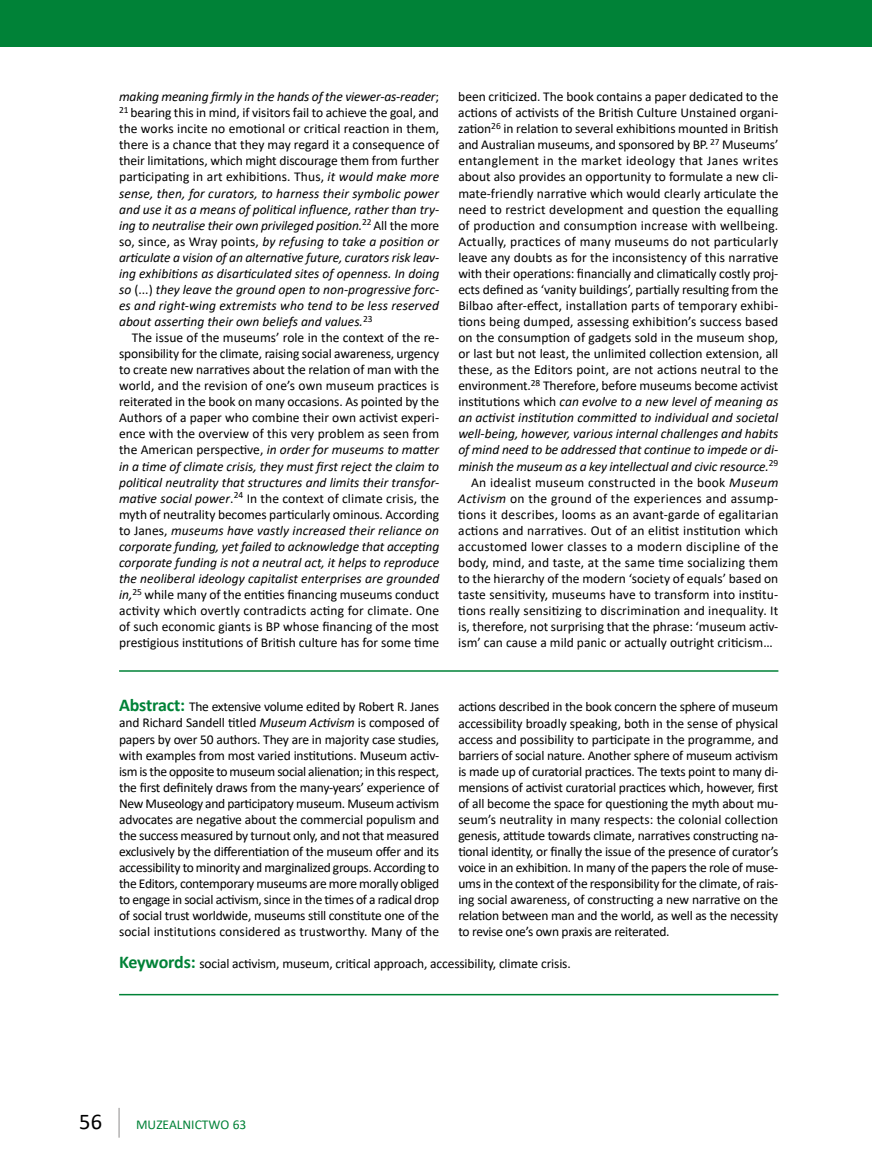
<style>
.page{position:relative;width:872px;height:1170px;background:#fff}
.page>*{position:absolute;margin:0;border:0;box-sizing:border-box;transform-origin:0 0}
.t1{font:22.5px "Calibri";color:#000}
.t2{font:13.5px/16px "Calibri";color:#000;text-align:justify}
.t3{font:italic 13.5px/16px "Calibri";color:#000;text-align:justify}
.t4{font:13.5px "Calibri";letter-spacing:.02em;color:#000}
.t5{font:13.5px "Calibri";letter-spacing:.025em;color:#000}
.t6{font:13.5px "Calibri";color:#008237}
.s1{font-style:normal}
.s2{font-style:italic}
.s3{font-weight:700;font-size:18px;color:#008237}
</style>
<div class="page">
<hr style="left:118px;top:1107px;width:2px;height:30px;background:#b3b2b2">
<div style="left:0;top:0;width:872px;height:47px;background:#008237"></div>
<hr style="left:119px;top:670px;width:659px;height:1px;background:#008237">
<hr style="left:119px;top:993px;width:659px;height:2px;background:#008237">
<p class="t3" style="left:119px;top:88px;width:322px">making meaning firmly in the hands of the viewer-as-reader<span class="s1">; </span><sup>21</sup> <span class="s1">bearing this in mind, if visitors fail to achieve the goal, and the works incite no emotional or critical reaction in them, there is a chance that they may regard it a consequence of their limitations, which might discourage them from further participating in art exhibitions. Thus,</span> it would make more sense, then, for curators, to harness their symbolic power and use it as a means of political influence, rather than try&shy;ing to neutralise their own privileged position.<sup>22</sup> <span class="s1">All the more so, since, as Wray points,</span> by refusing to take a position or articulate a vision of an alternative future, curators risk leav&shy;ing exhibitions as disarticulated sites of openness. In doing so <span class="s1">(...)</span> they leave the ground open to non-progressive forc&shy;es and right-wing extremists who tend to be less reserved about asserting their own beliefs and values.<sup>23</sup></p>
<p class="t2" style="left:119px;top:329px;width:322px;text-indent:13px">The issue of the museums’ role in the context of the re&shy;sponsibility for the climate, raising social awareness, urgency to create new narratives about the relation of man with the world, and the revision of one’s own museum practices is reiterated in the book on many occasions. As pointed by the Authors of a paper who combine their own activist experi&shy;ence with the overview of this very problem as seen from the American perspective, <span class="s2">in order for museums to matter in a time of climate crisis, they must first reject the claim to political neutrality that structures and limits their transfor&shy;mative social power</span>.<sup>24</sup> In the context of climate crisis, the myth of neutrality becomes particularly ominous. According to Janes, <span class="s2">museums have vastly increased their reliance on corporate funding, yet failed to acknowledge that accepting corporate funding is not a neutral act, it helps to reproduce the neoliberal ideology capitalist enterprises are grounded in,</span><sup>25</sup> while many of the entities financing museums conduct activity which overtly contradicts acting for climate. One of such economic giants is BP whose financing of the most prestigious institutions of British culture has for some time</p>
<p class="t2" style="left:458px;top:88px;width:321px">been criticized. The book contains a paper dedicated to the</p>
<p class="t2" style="left:458px;top:104px;width:321px">actions of activists of the British Culture Unstained organi-</p>
<p class="t2" style="left:458px;top:120px;width:322px">zation<sup>26</sup> in relation to several exhibitions mounted in British</p>
<p class="t2" style="left:458px;top:136px;width:321px">and Australian museums, and sponsored by BP. <sup>27</sup> Museums’</p>
<p class="t5" style="left:458px;top:151px;width:321px">entanglement in the market ideology that Janes writes</p>
<p class="t2" style="left:458px;top:168px;width:321px">about also provides an opportunity to formulate a new cli-</p>
<p class="t2" style="left:458px;top:185px;width:321px">mate-friendly narrative which would clearly articulate the</p>
<p class="t2" style="left:458px;top:201px;width:321px">need to restrict development and question the equalling</p>
<p class="t2" style="left:458px;top:217px;width:321px">of production and consumption increase with wellbeing.</p>
<p class="t2" style="left:458px;top:233px;width:321px">Actually, practices of many museums do not particularly</p>
<p class="t2" style="left:458px;top:249px;width:322px">leave any doubts as for the inconsistency of this narrative</p>
<p class="t2" style="left:458px;top:265px;width:321px">with their operations: financially and climatically costly proj-</p>
<p class="t2" style="left:458px;top:281px;width:322px">ects defined as ‘vanity buildings’, partially resulting from the</p>
<p class="t2" style="left:458px;top:297px;width:321px">Bilbao after-effect, installation parts of temporary exhibi-</p>
<p class="t2" style="left:458px;top:313px;width:321px">tions being dumped, assessing exhibition’s success based</p>
<p class="t2" style="left:458px;top:329px;width:321px">on the consumption of gadgets sold in the museum shop,</p>
<p class="t2" style="left:458px;top:345px;width:321px">or last but not least, the unlimited collection extension, all</p>
<p class="t2" style="left:458px;top:361px;width:321px">these, as the Editors point, are not actions neutral to the</p>
<p class="t2" style="left:458px;top:377px;width:321px">environment.<sup>28</sup> Therefore, before museums become activist</p>
<p class="t3" style="left:458px;top:393px;width:321px"><span class="s1">institutions which</span> can evolve to a new level of meaning as</p>
<p class="t3" style="left:458px;top:409px;width:321px">an activist institution committed to individual and societal</p>
<p class="t3" style="left:458px;top:425px;width:322px">well-being, however, various internal challenges and habits</p>
<p class="t3" style="left:458px;top:441px;width:321px">of mind need to be addressed that continue to impede or di-</p>
<p class="t3" style="left:458px;top:457px;width:321px">minish the museum as a key intellectual and civic resource.<sup>29</sup></p>
<p class="t4" style="left:471px;top:472px;width:309px">An idealist museum constructed in the book <span class="s2">Museum</span></p>
<p class="t4" style="left:458px;top:488px;width:322px"><span class="s2">Activism</span> on the ground of the experiences and assump-</p>
<p class="t2" style="left:458px;top:506px;width:322px">tions it describes, looms as an avant-garde of egalitarian</p>
<p class="t2" style="left:458px;top:522px;width:321px">actions and narratives. Out of an elitist institution which</p>
<p class="t4" style="left:458px;top:537px;width:321px">accustomed lower classes to a modern discipline of the</p>
<p class="t2" style="left:458px;top:554px;width:321px">body, mind, and taste, at the same time socializing them</p>
<p class="t2" style="left:458px;top:570px;width:321px">to the hierarchy of the modern ‘society of equals’ based on</p>
<p class="t2" style="left:458px;top:586px;width:321px">taste sensitivity, museums have to transform into institu-</p>
<p class="t2" style="left:458px;top:602px;width:321px">tions really sensitizing to discrimination and inequality. It</p>
<p class="t2" style="left:458px;top:618px;width:321px">is, therefore, not surprising that the phrase: ‘museum activ-</p>
<p class="t2" style="left:458px;top:634px;width:316px">ism’ can cause a mild panic or actually outright criticism…</p>
<p class="t2" style="left:119px;top:698px;width:321px"><span class="s3">Abstract:</span> The extensive volume edited by Robert R. Janes and Richard Sandell titled <span class="s2">Museum Activism</span> is composed of papers by over 50 authors. They are in majority case studies, with examples from most varied institutions. Museum activ&shy;ism is the opposite to museum social alienation; in this respect, the first definitely draws from the many-years’ experience of New Museology and participatory museum. Museum activism advocates are negative about the commercial populism and the success measured by turnout only, and not that measured exclusively by the differentiation of the museum offer and its accessibility to minority and marginalized groups. According to the Editors, contemporary museums are more morally obliged to engage in social activism, since in the times of a radical drop of social trust worldwide, museums still constitute one of the social institutions considered as trustworthy. Many of the</p>
<p class="t2" style="left:458px;top:698px;width:322px">actions described in the book concern the sphere of museum accessibility broadly speaking, both in the sense of physical access and possibility to participate in the programme, and barriers of social nature. Another sphere of museum activism is made up of curatorial practices. The texts point to many di&shy;mensions of activist curatorial practices which, however, first of all become the space for questioning the myth about mu&shy;seum’s neutrality in many respects: the colonial collection genesis, attitude towards climate, narratives constructing na&shy;tional identity, or finally the issue of the presence of curator’s voice in an exhibition. In many of the papers the role of muse&shy;ums in the context of the responsibility for the climate, of rais&shy;ing social awareness, of constructing a new narrative on the relation between man and the world, as well as the necessity to revise one’s own praxis are reiterated.</p>
<p class="t2" style="left:119px;top:955px;width:453px"><span class="s3">Keywords:</span> social activism, museum, critical approach, accessibility, climate crisis.</p>
<h1 class="t1" style="left:79px;top:1105px;width:24px">56</h1>
<p class="t6" style="left:136px;top:1115px;width:112px">MUZEALNICTWO 63</p>
</div>
